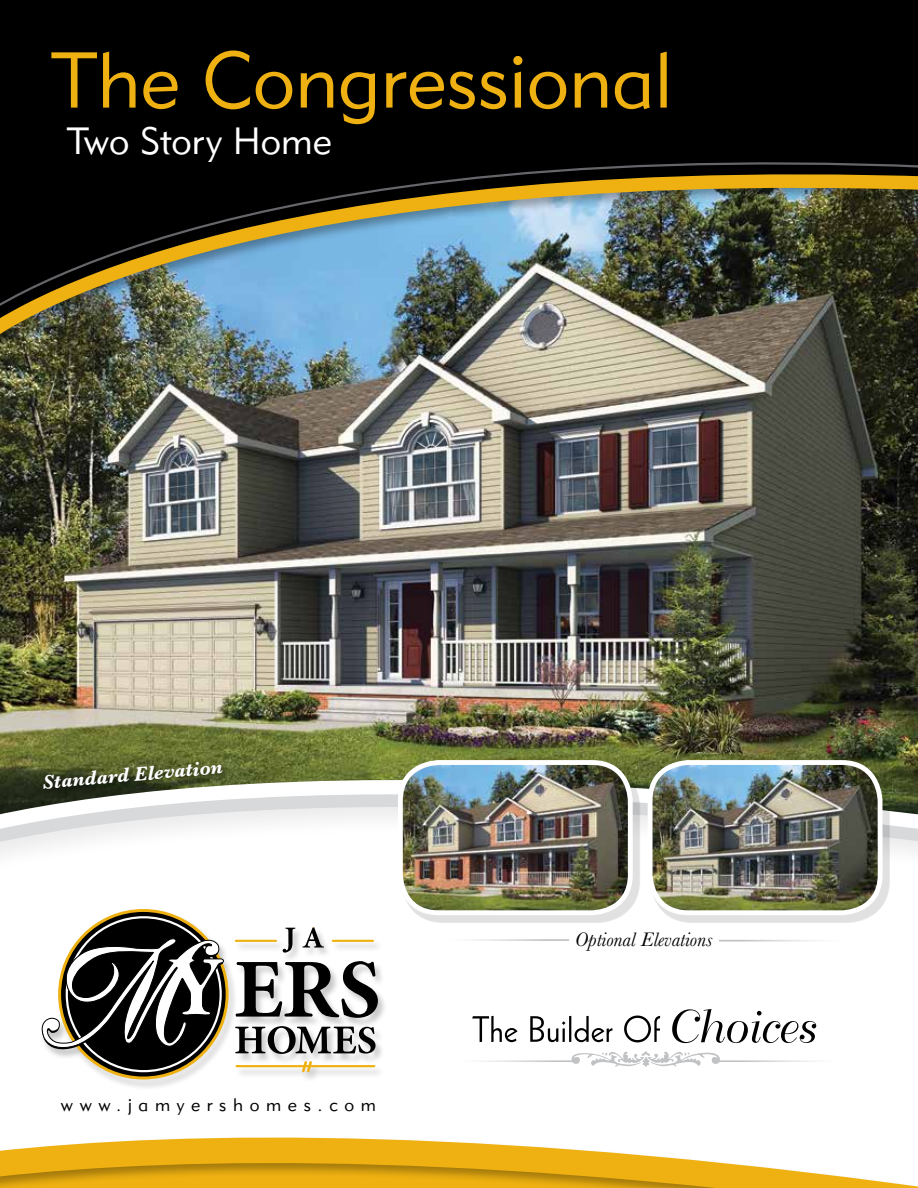
<style>
.page{position:relative;width:918px;height:1188px;background:#fff}
.page>*{position:absolute;margin:0;border:0;box-sizing:border-box;transform-origin:0 0}
.t1{font:78px "Geometric 415 BT Lite A";color:#eeb111}
.t2{font:37.5px "Geometric 415 BT Lite A";color:#fff}
.t3{font:italic 20.25px "Baskerville";color:#000}
.t4{font:italic 700 20.25px "Baskerville";color:#fff}
.t5{font:18px "Geometric 415 BT Lite A";letter-spacing:.37em;color:#000}
</style>
<div class="page">
<img style="left:0;top:370px;width:918px;height:340px">
<div style="left:40px;top:909px;width:347px;height:181px;background:#000;opacity:.23"></div>
<svg style="left:41px;top:909px;width:188px;height:149px"></svg>
<svg style="left:302px;top:927px;width:22px;height:21px"></svg>
<hr style="left:235px;top:940px;width:42px;height:2px;background:#eeb111">
<hr style="left:332px;top:940px;width:42px;height:2px;background:#eeb111">
<svg style="left:235px;top:1026px;width:141px;height:28px"></svg>
<svg style="left:235px;top:961px;width:143px;height:57px"></svg>
<svg style="left:283px;top:928px;width:13px;height:25px"></svg>
<svg style="left:672px;top:1009px;width:144px;height:34px"></svg>
<svg style="left:472px;top:1016px;width:188px;height:26px"></svg>
<svg style="left:572px;top:1051px;width:148px;height:7px"></svg>
<div style="left:0;top:0;width:918px;height:370px;background:#000;opacity:.32"></div>
<svg style="left:0;top:0;width:918px;height:360px;background:#151614"></svg>
<img style="left:0;top:710px;width:918px;height:144px">
<svg style="left:40px;top:1058px;width:774px;height:12px"></svg>
<svg style="left:0;top:1070px;width:918px;height:118px"></svg>
<img style="left:0;top:122px;width:918px;height:211px">
<div style="left:401px;top:763px;width:239px;height:159px;background:#000;opacity:.12"></div>
<img style="left:400px;top:763px;width:230px;height:150px">
<div style="left:398px;top:760px;width:235px;height:155px;border:5px solid #fff;border-radius:38px"></div>
<div style="left:651px;top:763px;width:239px;height:159px;background:#000;opacity:.12"></div>
<img style="left:650px;top:763px;width:230px;height:150px">
<div style="left:648px;top:760px;width:235px;height:155px;border:5px solid #fff;border-radius:38px"></div>
<div style="left:41px;top:759px;width:188px;height:36px;background:#000;opacity:.58"></div>
<hr style="left:719px;top:940px;width:124px;height:2px;background:#c0c2c4">
<hr style="left:445px;top:939px;width:124px;height:2px;background:#c0c2c4">
<h1 class="t1" style="left:51px;top:32px;width:623px">The Congressional</h1>
<h2 class="t2" style="left:67px;top:118px;width:266px">Two Story Home</h2>
<p class="t4" style="left:41px;top:768px;width:182px;rotate:-5deg">Standard Elevation</p>
<p class="t5" style="left:61px;top:1093px;width:317px">www.jamyershomes.com</p>
<p class="t3" style="left:575px;top:926px;width:139px">Optional Elevations</p>
</div>
